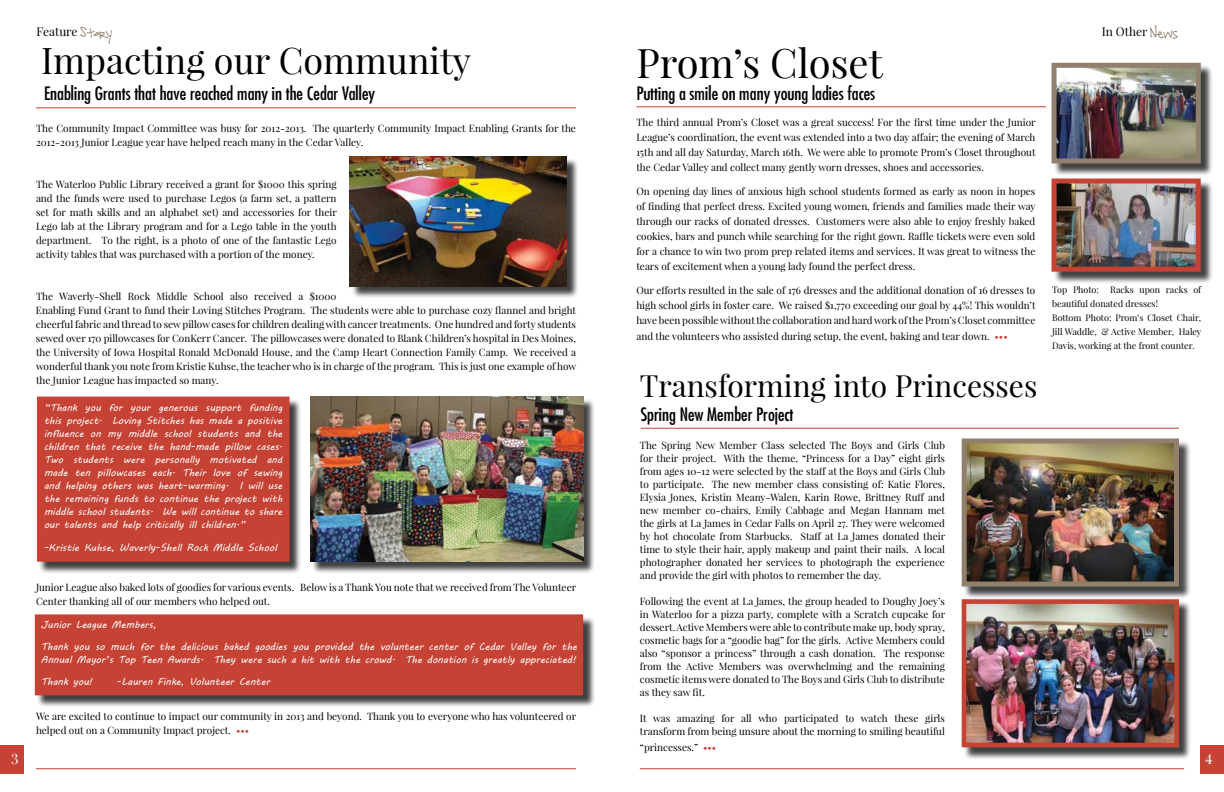
<style>
.page{position:relative;width:1224px;height:792px;background:#fff}
.page>*{position:absolute;margin:0;border:0;box-sizing:border-box;transform-origin:0 0}
.t1{font:40px "Playfair Display";color:#000}
.t2{font:36px "Playfair Display";color:#000}
.t3{font:30px "Playfair Display";color:#000}
.t4{font:condensed 18px "Futura";color:#000}
.t5{font:14px "Playfair Display";color:#fff}
.t6{font:12px "Playfair Display";color:#000}
.t7{font:10px/13px "Playfair Display";color:#000;text-align:justify}
.t8{font:10px/13px "MV Boli";color:#fff;text-align:justify}
.t9{font:9px/14px "Playfair Display";color:#000}
.s1{font-family:"Pea Tolman";color:#90806d}
.s2{color:#c64234}
</style>
<div class="page">
<div style="left:0;top:745px;width:24px;height:29px;background:#c64234"></div>
<hr style="left:36px;top:768px;width:540px;height:1px;background:#c64234">
<div style="left:1201px;top:745px;width:23px;height:29px;background:#c64234"></div>
<hr style="left:640px;top:768px;width:544px;height:1px;background:#c64234">
<hr style="left:36px;top:107px;width:540px;height:1px;background:#c64234">
<div style="left:38px;top:398px;width:264px;height:176px;background:#000;opacity:.75"></div>
<div style="left:40px;top:400px;width:246px;height:158px;background:#c64234"></div>
<div style="left:37px;top:397px;width:253px;height:165px;border:7px solid #c64234"></div>
<div style="left:36px;top:616px;width:560px;height:92px;background:#000;opacity:.75"></div>
<div style="left:38px;top:617px;width:542px;height:75px;background:#c64234"></div>
<div style="left:35px;top:614px;width:548px;height:81px;border:6px solid #c64234"></div>
<hr style="left:641px;top:428px;width:538px;height:1px;background:#c64234">
<div style="left:963px;top:601px;width:228px;height:159px;background:#000;opacity:.75"></div>
<img style="left:968px;top:605px;width:205px;height:136px">
<div style="left:962px;top:599px;width:217px;height:148px;border:5px solid #c64234"></div>
<div style="left:963px;top:440px;width:228px;height:159px;background:#000;opacity:.75"></div>
<img style="left:968px;top:444px;width:205px;height:137px">
<div style="left:962px;top:438px;width:217px;height:149px;border:5px solid #90806d"></div>
<hr style="left:636px;top:106px;width:410px;height:1px;background:#c64234">
<div style="left:1053px;top:64px;width:160px;height:112px;background:#000;opacity:.75"></div>
<img style="left:1058px;top:69px;width:137px;height:88px">
<div style="left:1052px;top:63px;width:149px;height:100px;border:5px solid #90806d"></div>
<div style="left:1053px;top:180px;width:160px;height:104px;background:#000;opacity:.75"></div>
<img style="left:1058px;top:185px;width:137px;height:81px">
<div style="left:1052px;top:179px;width:149px;height:93px;border:5px solid #c64234"></div>
<div style="left:351px;top:158px;width:228px;height:141px;background:#000;opacity:.75"></div>
<img style="left:350px;top:156px;width:216px;height:131px">
<div style="left:312px;top:398px;width:284px;height:176px;background:#000;opacity:.75"></div>
<img style="left:310px;top:397px;width:273px;height:165px">
<p class="t6" style="left:36px;top:24px;width:77px">Feature <span class="s1">Story</span></p>
<h2 class="t2" style="left:41px;top:38px;width:432px">Impacting our Community</h2>
<h3 class="t4" style="left:44px;top:82px;width:333px">Enabling Grants that have reached many in the Cedar Valley</h3>
<h1 class="t1" style="left:636px;top:38px;width:248px">Prom’s Closet</h1>
<h3 class="t4" style="left:636px;top:82px;width:240px">Putting a smile on many young ladies faces</h3>
<p class="t6" style="left:1102px;top:24px;width:78px">In Other <span class="s1">News</span></p>
<p class="t7" style="left:636px;top:115px;width:401px;line-height:15px">The third annual Prom’s Closet was a great success! For the first time under the Junior League’s coordination, the event was extended into a two day affair; the evening of March 15th and all day Saturday, March 16th. We were able to promote Prom’s Closet throughout the Cedar Valley and collect many gently worn dresses, shoes and accessories.</p>
<p class="t7" style="left:636px;top:184px;width:401px;line-height:15px">On opening day lines of anxious high school students formed as early as noon in hopes of finding that perfect dress. Excited young women, friends and families made their way through our racks of donated dresses. Customers were also able to enjoy freshly baked cookies, bars and punch while searching for the right gown. Raffle tickets were even sold for a chance to win two prom prep related items and services. It was great to witness the tears of excitement when a young lady found the perfect dress.</p>
<p class="t7" style="left:636px;top:283px;width:401px;line-height:15px">Our efforts resulted in the sale of 176 dresses and the additional donation of 16 dresses to high school girls in foster care. We raised $1,770 exceeding our goal by 44%! This wouldn’t have been possible without the collaboration and hard work of the Prom’s Closet committee</p>
<p class="t7" style="left:636px;top:330px;width:373px">and the volunteers who assisted during setup, the event, baking and tear down. <span class="s2">•••</span></p>
<p class="t7" style="left:36px;top:121px;width:542px;line-height:14px">The Community Impact Committee was busy for 2012-2013. The quarterly Community Impact Enabling Grants for the<br>2012-2013 Junior League year have helped reach many in the Cedar Valley.</p>
<p class="t7" style="left:36px;top:177px;width:302px;line-height:14px">The Waterloo Public Library received a grant for $1000 this spring and the funds were used to purchase Legos (a farm set, a pattern set for math skills and an alphabet set) and accessories for their Lego lab at the Library program and for a Lego table in the youth department. To the right, is a photo of one of the fantastic Lego activity tables that was purchased with a portion of the money.</p>
<p class="t7" style="left:36px;top:289px;width:542px;line-height:14px;text-align:left">The Waverly-Shell Rock Middle School also received a $1000<br>Enabling Fund Grant to fund their Loving Stitches Program. The students were able to purchase cozy flannel and bright cheerful fabric and thread to sew pillow cases for children dealing with cancer treatments. One hundred and forty students sewed over 170 pillowcases for ConKerr Cancer. The pillowcases were donated to Blank Children’s hospital in Des Moines, the University of Iowa Hospital Ronald McDonald House, and the Camp Heart Connection Family Camp. We received a wonderful thank you note from Kristie Kuhse, the teacher who is in charge of the program. This is just one example of how the Junior League has impacted so many.</p>
<p class="t9" style="left:1052px;top:283px;width:151px;text-indent:58px">Racks upon racks of beautiful donated dresses!<br>Bottom Photo: Prom’s Closet Chair,<br>Jill Waddle, &amp; Active Member, Haley<br>Davis, working at the front counter.</p>
<p class="t9" style="left:1052px;top:283px;width:48px">Top Photo:</p>
<h3 class="t3" style="left:640px;top:367px;width:399px">Transforming into Princesses</h3>
<h3 class="t4" style="left:641px;top:403px;width:154px">Spring New Member Project</h3>
<p class="t7" style="left:640px;top:439px;width:307px">The Spring New Member Class selected The Boys and Girls Club for their project. With the theme, “Princess for a Day” eight girls from ages 10-12 were selected by the staff at the Boys and Girls Club to participate. The new member class consisting of: Katie Flores, Elysia Jones, Kristin Meany-Walen, Karin Rowe, Brittney Ruff and new member co-chairs, Emily Cabbage and Megan Hannam met the girls at La James in Cedar Falls on April 27. They were welcomed by hot chocolate from Starbucks. Staff at La James donated their time to style their hair, apply makeup and paint their nails. A local photographer donated her services to photograph the experience and provide the girl with photos to remember the day.</p>
<p class="t7" style="left:640px;top:595px;width:307px">Following the event at La James, the group headed to Doughy Joey’s in Waterloo for a pizza party, complete with a Scratch cupcake for dessert. Active Members were able to contribute make up, body spray, cosmetic bags for a “goodie bag” for the girls. Active Members could also “sponsor a princess” through a cash donation. The response from the Active Members was overwhelming and the remaining cosmetic items were donated to The Boys and Girls Club to distribute as they saw fit.</p>
<p class="t7" style="left:640px;top:712px;width:307px">It was amazing for all who participated to watch these girls transform from being unsure about the morning to smiling beautiful</p>
<p class="t7" style="left:640px;top:741px;width:78px">“princesses.” <span class="s2">•••</span></p>
<p class="t8" style="left:44px;top:401px;width:240px">“Thank you for your generous support funding this project. Loving Stitches has made a positive influence on my middle school students and the children that receive the hand-made pillow cases.<br>Two students were personally motivated and made ten pillowcases each. Their love of sewing and helping others was heart-warming. I will use the remaining funds to continue the project with middle school students. We will continue to share our talents and help critically ill children.”</p>
<p class="t8" style="left:44px;top:541px;width:234px">-Kristie Kuhse, Waverly-Shell Rock Middle School</p>
<p class="t7" style="left:36px;top:580px;width:542px;line-height:14px">Junior League also baked lots of goodies for various events. Below is a Thank You note that we received from The Volunteer<br>Center thanking all of our members who helped out.</p>
<p class="t8" style="left:41px;top:617px;width:117px">Junior League Members,</p>
<p class="t8" style="left:41px;top:639px;width:538px">Thank you so much for the delicious baked goodies you provided the volunteer center of Cedar Valley for the<br>Annual Mayor’s Top Teen Awards. They were such a hit with the crowd. The donation is greatly appreciated!</p>
<p class="t8" style="left:41px;top:674px;width:53px">Thank you!</p>
<p class="t8" style="left:117px;top:674px;width:155px">-Lauren Finke, Volunteer Center</p>
<p class="t7" style="left:36px;top:709px;width:542px;line-height:14px">We are excited to continue to impact our community in 2013 and beyond. Thank you to everyone who has volunteered or helped out on a Community Impact project. <span class="s2">•••</span></p>
<h3 class="t5" style="left:11px;top:750px;width:9px">3</h3>
<h3 class="t5" style="left:1205px;top:750px;width:9px">4</h3>
</div>
